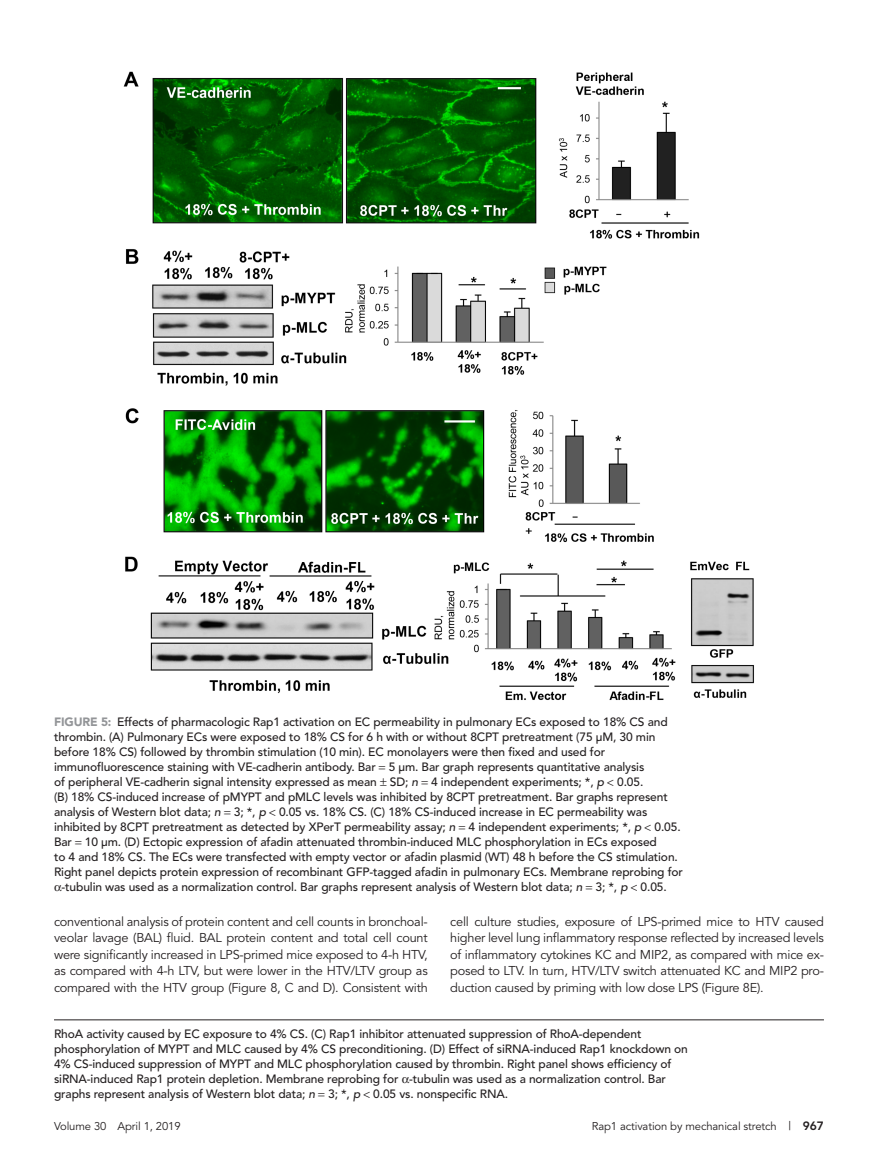
<style>
.page{position:relative;width:878px;height:1175px;background:#fff}
.page>*{position:absolute;margin:0;border:0;box-sizing:border-box;transform-origin:0 0}
.Para{font:12.75px/16.5px "Avenir";letter-spacing:-.02em;color:#231f20;text-align:justify}
.FigCaption_35_5p{font:500 12px/15px "Avenir";letter-spacing:-.01em;color:#231f20}
.t1{font:11.25px "Avenir";letter-spacing:-.01em;color:#231f20}
.s1{font-weight:900;color:#939598}
.s2{font-style:italic}
.s3{font-size:12px}
.s4{font-weight:800;font-size:12px}
</style>
<div class="page">
<img style="left:124px;top:71px;width:630px;height:629px">
<hr style="left:54px;top:1019px;width:770px;height:1px;background:#231f20">
<p class="FigCaption_35_5p" style="left:54px;top:714px;width:615px"><span class="s1">FIGURE 5:</span> Effects of pharmacologic Rap1 activation on EC permeability in pulmonary ECs exposed to 18% CS and</p>
<p class="FigCaption_35_5p" style="left:54px;top:729px;width:603px">thrombin. (A) Pulmonary ECs were exposed to 18% CS for 6 h with or without 8CPT pretreatment (75 µM, 30 min</p>
<p class="FigCaption_35_5p" style="left:54px;top:744px;width:552px">before 18% CS) followed by thrombin stimulation (10 min). EC monolayers were then fixed and used for</p>
<p class="FigCaption_35_5p" style="left:54px;top:759px;width:592px">immunofluorescence staining with VE-cadherin antibody. Bar 5 µm. Bar graph represents quantitative analysis</p>
<p class="FigCaption_35_5p" style="left:54px;top:774px;width:590px">of peripheral VE-cadherin signal intensity expressed as mean SD; <span class="s2">n</span> 4 independent experiments; *, <span class="s2">p</span> 0.05.</p>
<p class="FigCaption_35_5p" style="left:54px;top:789px;width:615px">(B) 18% CS-induced increase of pMYPT and pMLC levels was inhibited by 8CPT pretreatment. Bar graphs represent</p>
<p class="FigCaption_35_5p" style="left:54px;top:804px;width:595px">analysis of Western blot data; <span class="s2">n</span> 3; *, <span class="s2">p</span> 0.05 vs. 18% CS. (C) 18% CS-induced increase in EC permeability was</p>
<p class="FigCaption_35_5p" style="left:54px;top:819px;width:628px">inhibited by 8CPT pretreatment as detected by XPerT permeability assay; <span class="s2">n</span> 4 independent experiments; *, <span class="s2">p</span> 0.05.</p>
<p class="FigCaption_35_5p" style="left:54px;top:834px;width:604px">Bar 10 µm. (D) Ectopic expression of afadin attenuated thrombin-induced MLC phosphorylation in ECs exposed</p>
<p class="FigCaption_35_5p" style="left:54px;top:849px;width:625px">to 4 and 18% CS. The ECs were transfected with empty vector or afadin plasmid (WT) 48 h before the CS stimulation.</p>
<p class="FigCaption_35_5p" style="left:54px;top:864px;width:630px">Right panel depicts protein expression of recombinant GFP-tagged afadin in pulmonary ECs. Membrane reprobing for</p>
<p class="FigCaption_35_5p" style="left:62px;top:879px;width:606px">-tubulin was used as a normalization control. Bar graphs represent analysis of Western blot data; <span class="s2">n</span> 3; *, <span class="s2">p</span> 0.05.</p>
<p class="Para" style="left:54px;top:913px;width:375px">conventional analysis of protein content and cell counts in bronchoal&shy;veolar lavage (BAL) fluid. BAL protein content and total cell count were significantly increased in LPS-primed mice exposed to 4-h HTV, as compared with 4-h LTV, but were lower in the HTV/LTV group as compared with the HTV group (Figure 8, C and D). Consistent with</p>
<p class="Para" style="left:450px;top:913px;width:375px">cell culture studies, exposure of LPS-primed mice to HTV caused higher level lung inflammatory response reflected by increased levels of inflammatory cytokines KC and MIP2, as compared with mice ex&shy;posed to LTV. In turn, HTV/LTV switch attenuated KC and MIP2 pro&shy;duction caused by priming with low dose LPS (Figure 8E).</p>
<p class="FigCaption_35_5p" style="left:54px;top:1027px;width:635px">RhoA activity caused by EC exposure to 4% CS. (C) Rap1 inhibitor attenuated suppression of RhoA-dependent phosphorylation of MYPT and MLC caused by 4% CS preconditioning. (D) Effect of siRNA-induced Rap1 knockdown on 4% CS-induced suppression of MYPT and MLC phosphorylation caused by thrombin. Right panel shows efficiency of siRNA-induced Rap1 protein depletion. Membrane reprobing for -tubulin was used as a normalization control. Bar graphs represent analysis of Western blot data; <span class="s2">n</span> 3; *, <span class="s2">p</span> 0.05 vs. nonspecific RNA.</p>
<p class="t1" style="left:54px;top:1119px;width:128px">Volume 30 April 1, 2019</p>
<p class="t1" style="left:592px;top:1119px;width:233px">Rap1 activation by mechanical stretch <span class="s3">|</span> <span class="s4">967</span></p>
</div>
